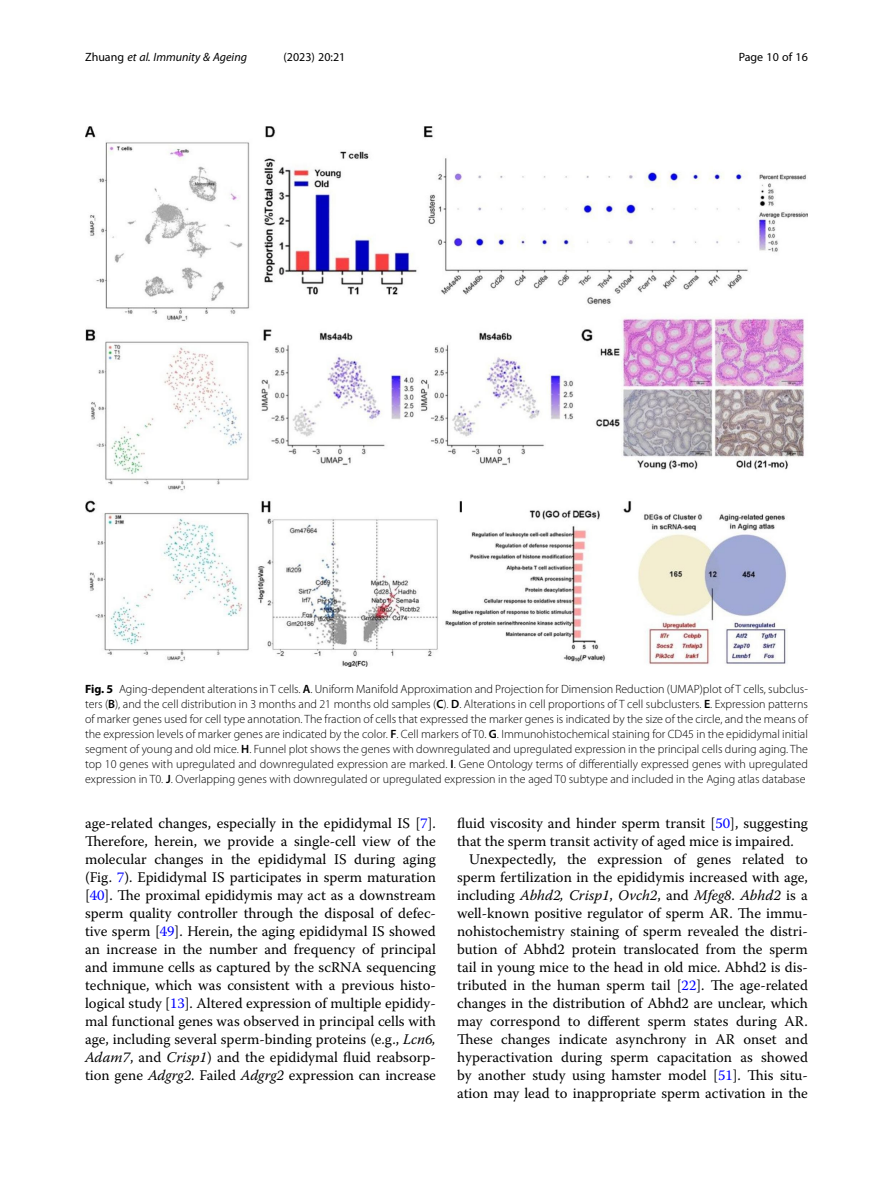
<style>
.page{position:relative;width:893px;height:1191px;background:#fff}
.page>*{position:absolute;margin:0;border:0;box-sizing:border-box;transform-origin:0 0}
.Body_Text_Indent{font:14.7px/18px "Warnock Pro";color:#000;text-align:justify}
.Figure_Caption{font:300 12px/15px "Myriad Pro";color:#000;text-align:justify}
.t1{font:italic 12px "Myriad Pro";color:#000}
.t2{font:12px "Myriad Pro";color:#000}
.s1{font-style:normal}
.s2{font-weight:700}
.s3{font-weight:600}
.s4{color:#00f}
.s5{font-style:italic}
</style>
<div class="page">
<img style="left:85px;top:126px;width:723px;height:540px">
<p class="t1" style="left:85px;top:50px;width:163px"><span class="s1">Zhuang</span> et al. Immunity &amp; Ageing</p>
<p class="t2" style="left:283px;top:50px;width:63px">(2023) 20:21</p>
<p class="t2" style="left:739px;top:50px;width:71px">Page 10 of 16</p>
<p class="Figure_Caption" style="left:85px;top:682px;width:724px"><span class="s2">Fig. 5</span> Aging-dependent alterations in T cells. <span class="s3">A</span>. Uniform Manifold Approximation and Projection for Dimension Reduction (UMAP)plot of T cells, subclus&shy;ters (<span class="s3">B</span>), and the cell distribution in 3 months and 21 months old samples (<span class="s3">C</span>). <span class="s3">D</span>. Alterations in cell proportions of T cell subclusters. <span class="s3">E</span>. Expression patterns of marker genes used for cell type annotation. The fraction of cells that expressed the marker genes is indicated by the size of the circle, and the means of the expression levels of marker genes are indicated by the color. <span class="s3">F</span>. Cell markers of T0. <span class="s3">G</span>. Immunohistochemical staining for CD45 in the epididymal initial segment of young and old mice. <span class="s3">H</span>. Funnel plot shows the genes with downregulated and upregulated expression in the principal cells during aging. The top 10 genes with upregulated and downregulated expression are marked. <span class="s3">I</span>. Gene Ontology terms of differentially expressed genes with upregulated expression in T0. <span class="s3">J</span>. Overlapping genes with downregulated or upregulated expression in the aged T0 subtype and included in the Aging atlas database</p>
<p class="Body_Text_Indent" style="left:85px;top:814px;width:352px">age-related changes, especially in the epididymal IS [<span class="s4">7</span>].<br>Therefore, herein, we provide a single-cell view of the molecular changes in the epididymal IS during aging (Fig. <span class="s4">7</span>). Epididymal IS participates in sperm maturation [<span class="s4">40</span>]. The proximal epididymis may act as a downstream sperm quality controller through the disposal of defec&shy;tive sperm [<span class="s4">49</span>]. Herein, the aging epididymal IS showed an increase in the number and frequency of principal and immune cells as captured by the scRNA sequencing technique, which was consistent with a previous histo&shy;logical study [<span class="s4">13</span>]. Altered expression of multiple epididy&shy;mal functional genes was observed in principal cells with age, including several sperm-binding proteins (e.g., <span class="s5">Lcn6, Adam7</span>, and <span class="s5">Crisp1</span>) and the epididymal fluid reabsorp&shy;tion gene <span class="s5">Adgrg2</span>. Failed <span class="s5">Adgrg2</span> expression can increase</p>
<p class="Body_Text_Indent" style="left:457px;top:814px;width:352px">fluid viscosity and hinder sperm transit [<span class="s4">50</span>], suggesting that the sperm transit activity of aged mice is impaired.</p>
<p class="Body_Text_Indent" style="left:457px;top:850px;width:352px;text-indent:12px">Unexpectedly, the expression of genes related to sperm fertilization in the epididymis increased with age, including <span class="s5">Abhd2, Crisp1</span>, <span class="s5">Ovch2</span>, and <span class="s5">Mfeg8</span>. <span class="s5">Abhd2</span> is a well-known positive regulator of sperm AR. The immu&shy;nohistochemistry staining of sperm revealed the distri&shy;bution of Abhd2 protein translocated from the sperm tail in young mice to the head in old mice. Abhd2 is dis&shy;tributed in the human sperm tail [<span class="s4">22</span>]. The age-related changes in the distribution of Abhd2 are unclear, which may correspond to different sperm states during AR.<br>These changes indicate asynchrony in AR onset and hyperactivation during sperm capacitation as showed by another study using hamster model [<span class="s4">51</span>]. This situ&shy;ation may lead to inappropriate sperm activation in the</p>
</div>
